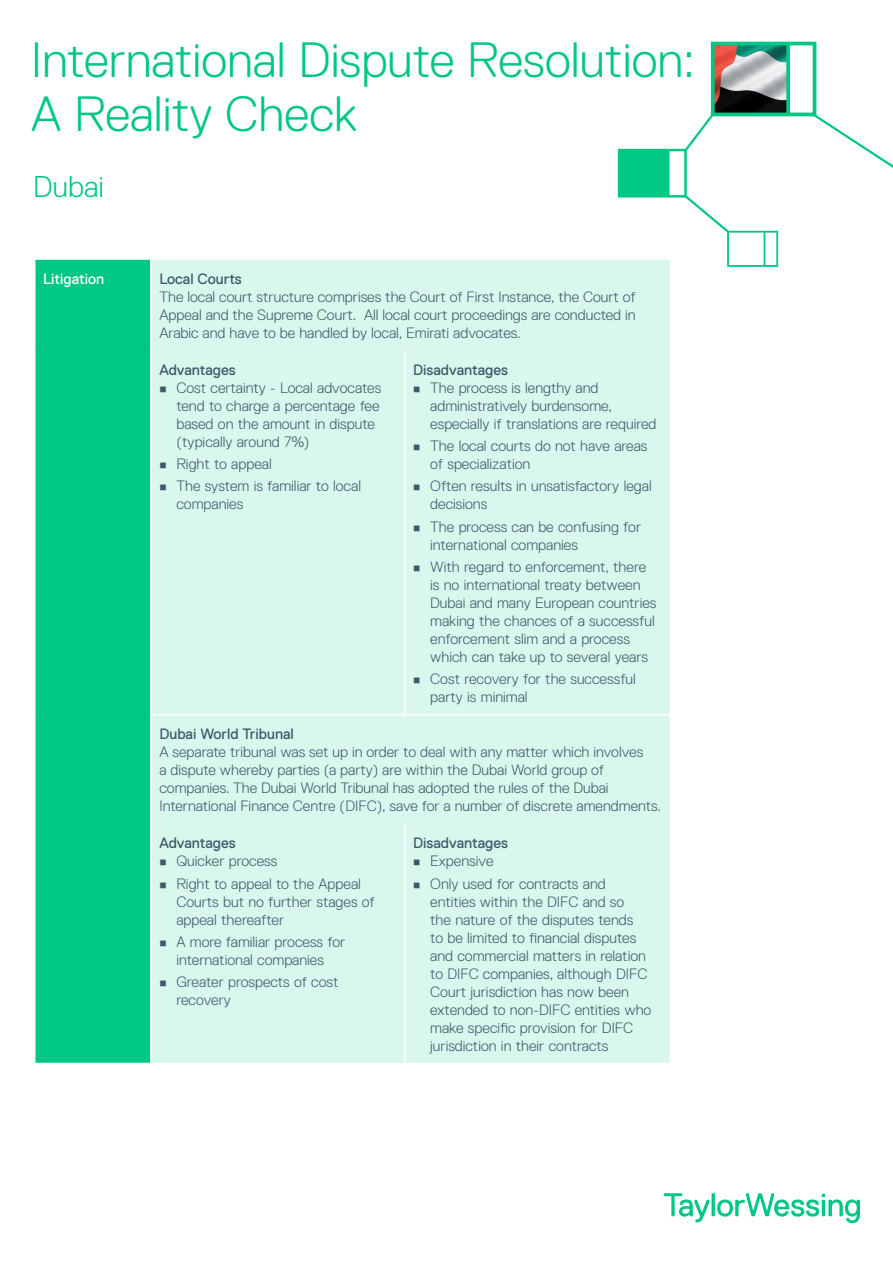
<style>
.page{position:relative;width:893px;height:1263px;background:#fff}
.page>*{position:absolute;margin:0;border:0;box-sizing:border-box;transform-origin:0 0}
.t1{font:300 49.5px/54px "Replica Pro";color:#00c786}
.Sub_title{font:300 30px "Replica Pro";color:#00c786}
.Bullet_SQUARE{font:300 15px/18px "Replica Pro";color:#3f596b}
.Body_text{font:300 15px/18px "Replica Pro";color:#3f596b;text-align:justify}
.Subheading{font:15px "Replica Pro";color:#3f596b}
.Subheading-2{font:15px "Replica Pro";color:#fff}
</style>
<div class="page">
<svg style="left:618px;top:42px;width:275px;height:225px"></svg>
<div style="left:35px;top:259px;width:116px;height:804px;background:#00c786"></div>
<div style="left:152px;top:260px;width:518px;height:803px;background:#d9f7ed"></div>
<hr style="left:34px;top:258px;width:117px;height:2px;background:#fff">
<hr style="left:34px;top:260px;width:2px;height:90px;background:#fff">
<hr style="left:150px;top:260px;width:2px;height:90px;background:#fff">
<hr style="left:405px;top:258px;width:266px;height:2px;background:#fff">
<hr style="left:670px;top:260px;width:1px;height:90px;background:#fff">
<hr style="left:34px;top:350px;width:2px;height:365px;background:#fff">
<hr style="left:150px;top:350px;width:2px;height:364px;background:#fff">
<hr style="left:404px;top:350px;width:1px;height:364px;background:#fff">
<hr style="left:34px;top:715px;width:2px;height:109px;background:#fff">
<hr style="left:150px;top:714px;width:255px;height:1px;background:#fff">
<hr style="left:150px;top:715px;width:2px;height:109px;background:#fff">
<hr style="left:405px;top:714px;width:266px;height:1px;background:#fff">
<hr style="left:34px;top:824px;width:2px;height:239px;background:#fff">
<hr style="left:150px;top:824px;width:2px;height:239px;background:#fff">
<hr style="left:404px;top:824px;width:1px;height:239px;background:#fff">
<svg style="left:664px;top:1193px;width:196px;height:30px"></svg>
<svg style="left:160px;top:386px;width:6px;height:6px"></svg>
<svg style="left:160px;top:463px;width:6px;height:5px"></svg>
<svg style="left:160px;top:485px;width:6px;height:6px"></svg>
<svg style="left:414px;top:386px;width:6px;height:6px"></svg>
<svg style="left:414px;top:445px;width:6px;height:5px"></svg>
<svg style="left:414px;top:485px;width:6px;height:6px"></svg>
<svg style="left:414px;top:525px;width:6px;height:6px"></svg>
<svg style="left:414px;top:565px;width:6px;height:6px"></svg>
<svg style="left:414px;top:678px;width:6px;height:5px"></svg>
<svg style="left:160px;top:860px;width:6px;height:6px"></svg>
<svg style="left:160px;top:882px;width:6px;height:6px"></svg>
<svg style="left:160px;top:940px;width:6px;height:6px"></svg>
<svg style="left:160px;top:981px;width:6px;height:5px"></svg>
<svg style="left:414px;top:860px;width:6px;height:6px"></svg>
<svg style="left:414px;top:882px;width:6px;height:6px"></svg>
<p class="t1" style="left:31px;top:33px;width:665px">International Dispute Resolution:<br>A Reality Check</p>
<p class="Sub_title" style="left:33px;top:170px;width:72px">Dubai</p>
<p class="Subheading-2" style="left:43px;top:270px;width:63px">Litigation</p>
<p class="Subheading" style="left:159px;top:270px;width:84px">Local Courts</p>
<p class="Body_text" style="left:159px;top:287px;width:478px">The local court structure comprises the Court of First Instance, the Court of Appeal and the Supreme Court. All local court proceedings are conducted in Arabic and have to be handled by local, Emirati advocates.</p>
<p class="Subheading" style="left:159px;top:361px;width:78px">Advantages</p>
<p class="Bullet_SQUARE" style="left:176px;top:379px;width:206px">Cost certainty - Local advocates tend to charge a percentage fee based on the amount in dispute (typically around 7%)</p>
<p class="Bullet_SQUARE" style="left:176px;top:455px;width:97px">Right to appeal</p>
<p class="Bullet_SQUARE" style="left:176px;top:477px;width:186px">The system is familiar to local companies</p>
<p class="Subheading" style="left:413px;top:361px;width:96px">Disadvantages</p>
<p class="Bullet_SQUARE" style="left:430px;top:379px;width:228px">The process is lengthy and administratively burdensome, especially if translations are required</p>
<p class="Bullet_SQUARE" style="left:430px;top:437px;width:219px">The local courts do not have areas of specialization</p>
<p class="Bullet_SQUARE" style="left:430px;top:477px;width:223px">Often results in unsatisfactory legal decisions</p>
<p class="Bullet_SQUARE" style="left:430px;top:517px;width:212px">The process can be confusing for international companies</p>
<p class="Bullet_SQUARE" style="left:430px;top:558px;width:228px">With regard to enforcement, there is no international treaty between Dubai and many European countries making the chances of a successful enforcement slim and a process which can take up to several years</p>
<p class="Bullet_SQUARE" style="left:430px;top:670px;width:207px">Cost recovery for the successful party is minimal</p>
<p class="Subheading" style="left:159px;top:726px;width:136px">Dubai World Tribunal</p>
<p class="Body_text" style="left:159px;top:743px;width:503px;text-align:left">A separate tribunal was set up in order to deal with any matter which involves<br>a dispute whereby parties (a party) are within the Dubai World group of companies. The Dubai World Tribunal has adopted the rules of the Dubai International Finance Centre (DIFC), save for a number of discrete amendments.</p>
<p class="Subheading" style="left:159px;top:835px;width:78px">Advantages</p>
<p class="Bullet_SQUARE" style="left:176px;top:852px;width:103px">Quicker process</p>
<p class="Bullet_SQUARE" style="left:176px;top:875px;width:200px">Right to appeal to the Appeal<br>Courts but no further stages of appeal thereafter</p>
<p class="Bullet_SQUARE" style="left:176px;top:933px;width:170px">A more familiar process for international companies</p>
<p class="Bullet_SQUARE" style="left:176px;top:973px;width:164px">Greater prospects of cost recovery</p>
<p class="Subheading" style="left:413px;top:835px;width:96px">Disadvantages</p>
<p class="Bullet_SQUARE" style="left:430px;top:852px;width:65px">Expensive</p>
<p class="Bullet_SQUARE" style="left:430px;top:875px;width:223px">Only used for contracts and entities within the DIFC and so<br>the nature of the disputes tends<br>to be limited to financial disputes and commercial matters in relation to DIFC companies, although DIFC<br>Court jurisdiction has now been extended to non-DIFC entities who make specific provision for DIFC jurisdiction in their contracts</p>
</div>
